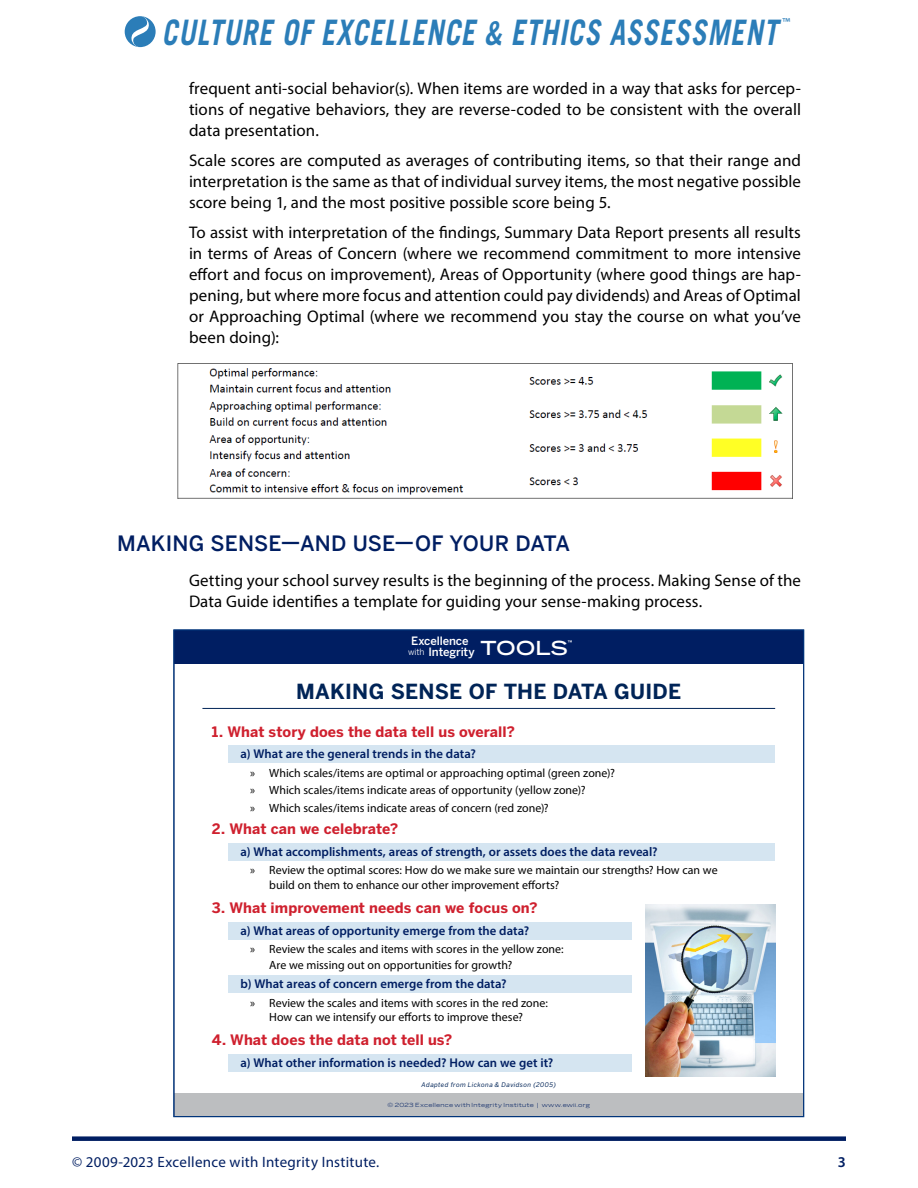
<style>
.page{position:relative;width:918px;height:1188px;background:#fff}
.page>*{position:absolute;margin:0;border:0;box-sizing:border-box;transform-origin:0 0}
.t1{font:italic 700 35.1px "Trade Gothic LT Std";letter-spacing:.035em;color:#2b7db8;scale:.8 1}
.t2{font:500 21px "Benton Sans";letter-spacing:.01em;color:#001e62}
.t3{font:700 20.7px "Benton Sans";letter-spacing:.01em;color:#002457}
.t4{font:16.8px/21px "Myriad Pro";letter-spacing:.005em;color:#000;text-align:justify}
.t5{font:15px "Myriad Pro";letter-spacing:.02em;color:#001e62}
.t6{font:600 15px "Myriad Pro";color:#001e62}
.t7{font:700 14.25px "Benton Sans";letter-spacing:.005em;color:#cf202e}
.t8{font:13.05px "Myriad Pro";color:#2b7db8}
.t9{font:600 12.75px "Myriad Pro";letter-spacing:.005em;color:#001e62}
.t10{font:12px/17.5px "Myriad Pro";color:#000}
.t11{font:500 11.4px/11.1px "Benton Sans";letter-spacing:-.01em;color:#fff}
.t12{font:italic 6.3px "Benton Sans";letter-spacing:.06em;color:#002457}
.t13{font:5.55px "Benton Sans Wide";letter-spacing:.04em;color:#001e62}
.t14{font:500 4.95px "Benton Sans";color:#fff}
.s1{font-size:32.85px}
.s2{font-weight:400;font-size:8.55px}
.s3{font-family:"Benton Sans Wide";font-size:19.05px}
</style>
<div class="page">
<svg style="left:125px;top:16px;width:31px;height:31px"></svg>
<div style="left:72px;top:1136px;width:774px;height:5px;background:#001e62"></div>
<img style="left:177px;top:363px;width:616px;height:136px">
<div style="left:174px;top:630px;width:630px;height:33px;background:#001e62"></div>
<div style="left:174px;top:1093px;width:630px;height:24px;background:#bcbec0"></div>
<div style="left:229px;top:746px;width:546px;height:17px;background:#d5e5f1"></div>
<div style="left:229px;top:843px;width:546px;height:18px;background:#d5e5f1"></div>
<div style="left:229px;top:922px;width:403px;height:17px;background:#d5e5f1"></div>
<div style="left:229px;top:976px;width:403px;height:17px;background:#d5e5f1"></div>
<div style="left:229px;top:1054px;width:403px;height:18px;background:#d5e5f1"></div>
<img style="left:646px;top:904px;width:129px;height:172px">
<hr style="left:202px;top:708px;width:573px;height:1px;background:#002457">
<h1 class="t1" style="left:162px;top:10px;width:771px">CULTURE OF EXCELLENCE <span class="s1">&amp;</span> ETHICS ASSESSMENT</h1>
<p class="t8" style="left:782px;top:14px;width:10px">™</p>
<p class="t4" style="left:189px;top:77px;width:614px">frequent anti-social behavior(s). When items are worded in a way that asks for percep&shy;tions of negative behaviors, they are reverse-coded to be consistent with the overall data presentation.</p>
<p class="t4" style="left:189px;top:149px;width:614px">Scale scores are computed as averages of contributing items, so that their range and interpretation is the same as that of individual survey items, the most negative possible score being 1, and the most positive possible score being 5.</p>
<p class="t4" style="left:189px;top:221px;width:614px">To assist with interpretation of the findings, Summary Data Report presents all results in terms of Areas of Concern (where we recommend commitment to more intensive effort and focus on improvement), Areas of Opportunity (where good things are hap&shy;pening, but where more focus and attention could pay dividends) and Areas of Optimal or Approaching Optimal (where we recommend you stay the course on what you’ve been doing):</p>
<p class="t2" style="left:117px;top:531px;width:455px">MAKING SENSE—AND USE—OF YOUR DATA</p>
<p class="t4" style="left:189px;top:569px;width:614px">Getting your school survey results is the beginning of the process. Making Sense of the<br>Data Guide identifies a template for guiding your sense-making process.</p>
<p class="t11" style="left:408px;top:635px;width:162px">Excellence<br><span class="s2">with</span> Integrity <span class="s3">TOOLS</span></p>
<p class="t14" style="left:568px;top:639px;width:6px">™</p>
<p class="t3" style="left:296px;top:678px;width:386px">MAKING SENSE OF THE DATA GUIDE</p>
<p class="t7" style="left:212px;top:723px;width:305px">1. What story does the data tell us overall?</p>
<p class="t9" style="left:241px;top:746px;width:237px">a) What are the general trends in the data?</p>
<p class="t10" style="left:250px;top:764px;width:366px">» Which scales/items are optimal or approaching optimal (green zone)? » Which scales/items indicate areas of opportunity (yellow zone)?<br>» Which scales/items indicate areas of concern (red zone)?</p>
<p class="t7" style="left:212px;top:820px;width:188px">2. What can we celebrate?</p>
<p class="t9" style="left:241px;top:844px;width:419px">a) What accomplishments, areas of strength, or assets does the data reveal?</p>
<p class="t10" style="left:269px;top:863px;width:450px;line-height:14.2px;text-indent:-19px">» Review the optimal scores: How do we make sure we maintain our strengths? How can we build on them to enhance our other improvement efforts?</p>
<p class="t7" style="left:212px;top:899px;width:327px">3. What improvement needs can we focus on?</p>
<p class="t9" style="left:241px;top:922px;width:290px">a) What areas of opportunity emerge from the data?</p>
<p class="t10" style="left:269px;top:941px;width:296px;line-height:16.2px;text-indent:-19px">» Review the scales and items with scores in the yellow zone:<br>Are we missing out on opportunities for growth?</p>
<p class="t9" style="left:241px;top:976px;width:268px">b) What areas of concern emerge from the data?</p>
<p class="t10" style="left:250px;top:995px;width:299px;line-height:14.2px;text-align:center">» Review the scales and items with scores in the red zone:<br>How can we intensify our efforts to improve these?</p>
<p class="t7" style="left:212px;top:1031px;width:242px">4. What does the data not tell us?</p>
<p class="t9" style="left:241px;top:1055px;width:314px">a) What other information is needed? How can we get it?</p>
<p class="t12" style="left:422px;top:1081px;width:136px">Adapted from Lickona &amp; Davidson (2005)</p>
<p class="t13" style="left:388px;top:1102px;width:204px">© 2023 Excellence with Integrity Institute | www.ewii.org</p>
<p class="t5" style="left:72px;top:1152px;width:309px">© 2009-2023 Excellence with Integrity Institute.</p>
<p class="t6" style="left:838px;top:1152px;width:10px">3</p>
</div>
